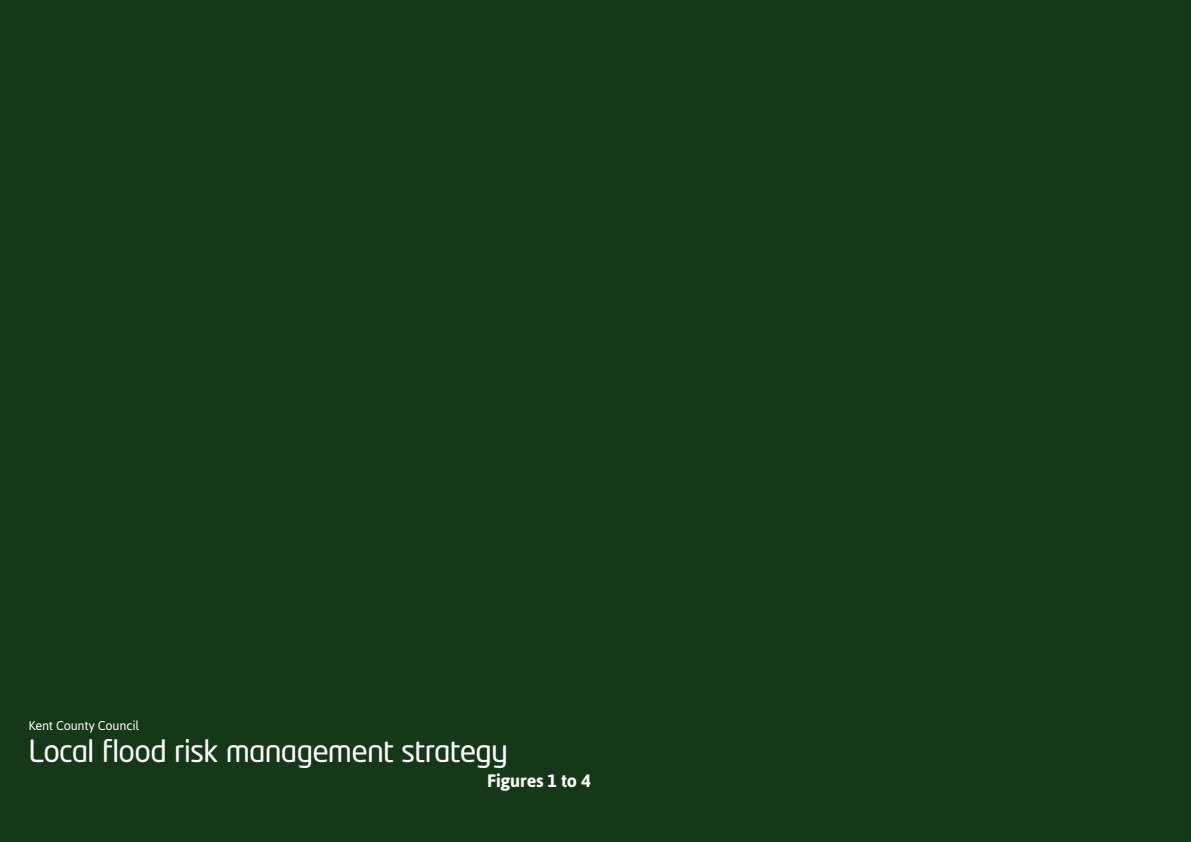
<style>
.page{position:relative;width:1191px;height:842px;background:#153818}
.page>*{position:absolute;margin:0;border:0;box-sizing:border-box;transform-origin:0 0}
.t1{font:30.3px "Neo Tech";letter-spacing:-.025em;color:#fff}
.t2{font:700 18px "Asap";letter-spacing:-.01em;color:#fff}
.t3{font:12.7px "Asap";letter-spacing:-.015em;color:#fff}
</style>
<div class="page">
<p class="t3" style="left:28px;top:718px;width:112px">Kent County Council</p>
<p class="t1" style="left:28px;top:736px;width:481px">Local flood risk management strategy</p>
<p class="t2" style="left:487px;top:770px;width:105px">Figures 1 to 4</p>
</div>
